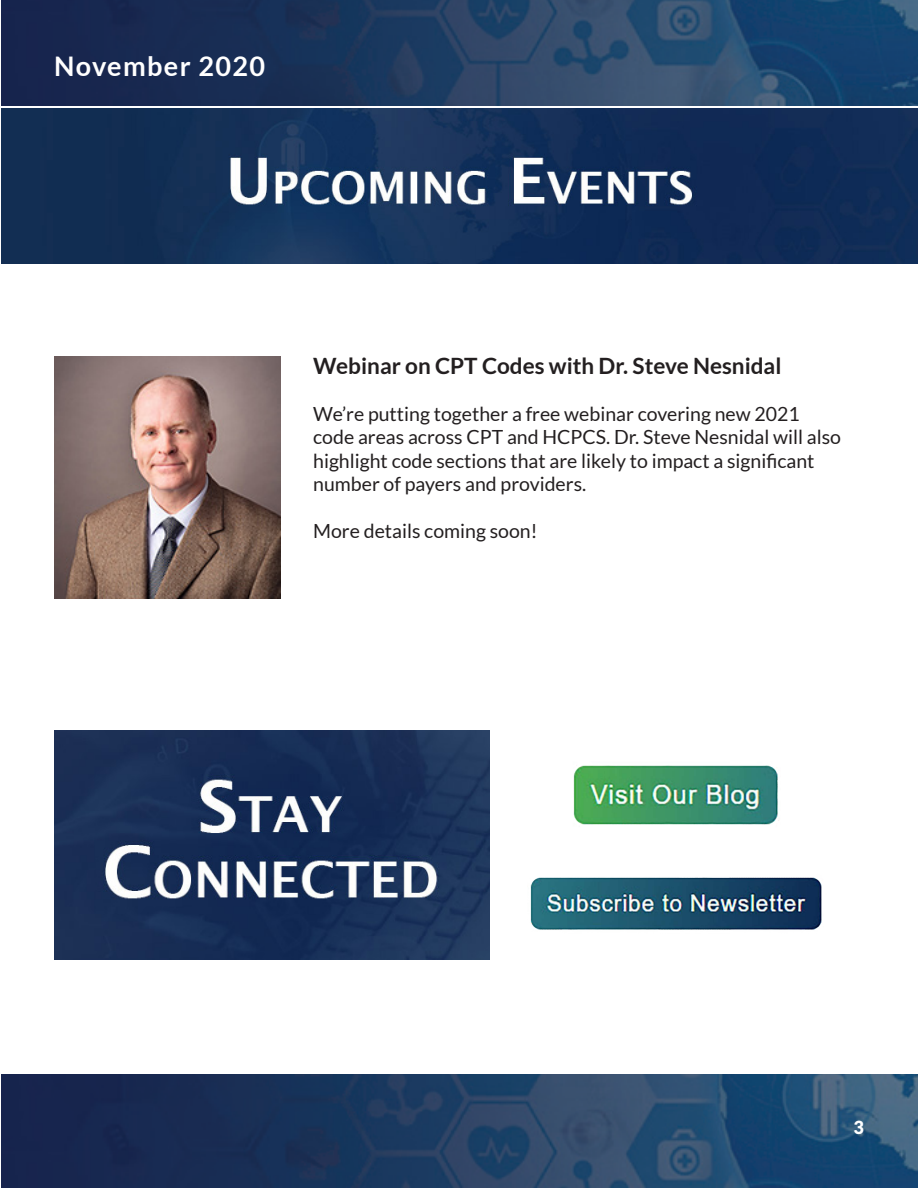
<style>
.page{position:relative;width:918px;height:1188px;background:#fff}
.page>*{position:absolute;margin:0;border:0;box-sizing:border-box;transform-origin:0 0}
.t1{font:700 27px "Lato";letter-spacing:.05em;color:#fff}
.t2{font:700 22.5px "Lato";color:#231f20}
.t3{font:19.5px/23.4px "Lato";color:#231f20}
.t4{font:900 18px "Lato";color:#fff}
</style>
<div class="page">
<img style="left:2px;top:1075px;width:916px;height:113px">
<img style="left:2px;top:0;width:916px;height:106px">
<img style="left:2px;top:108px;width:916px;height:155px">
<img style="left:54px;top:356px;width:227px;height:243px">
<img style="left:54px;top:731px;width:435px;height:228px">
<img style="left:573px;top:765px;width:206px;height:60px">
<img style="left:530px;top:877px;width:292px;height:53px">
<h1 class="t1" style="left:54px;top:51px;width:213px">November 2020</h1>
<p class="t2" style="left:313px;top:357px;width:470px">Webinar on CPT Codes with Dr. Steve Nesnidal</p>
<p class="t3" style="left:313px;top:404px;width:529px">We’re putting together a free webinar covering new 2021 code areas across CPT and HCPCS. Dr. Steve Nesnidal will also highlight code sections that are likely to impact a significant number of payers and providers.</p>
<p class="t3" style="left:313px;top:521px;width:226px">More details coming soon!</p>
<p class="t4" style="left:854px;top:1117px;width:12px">3</p>
</div>
